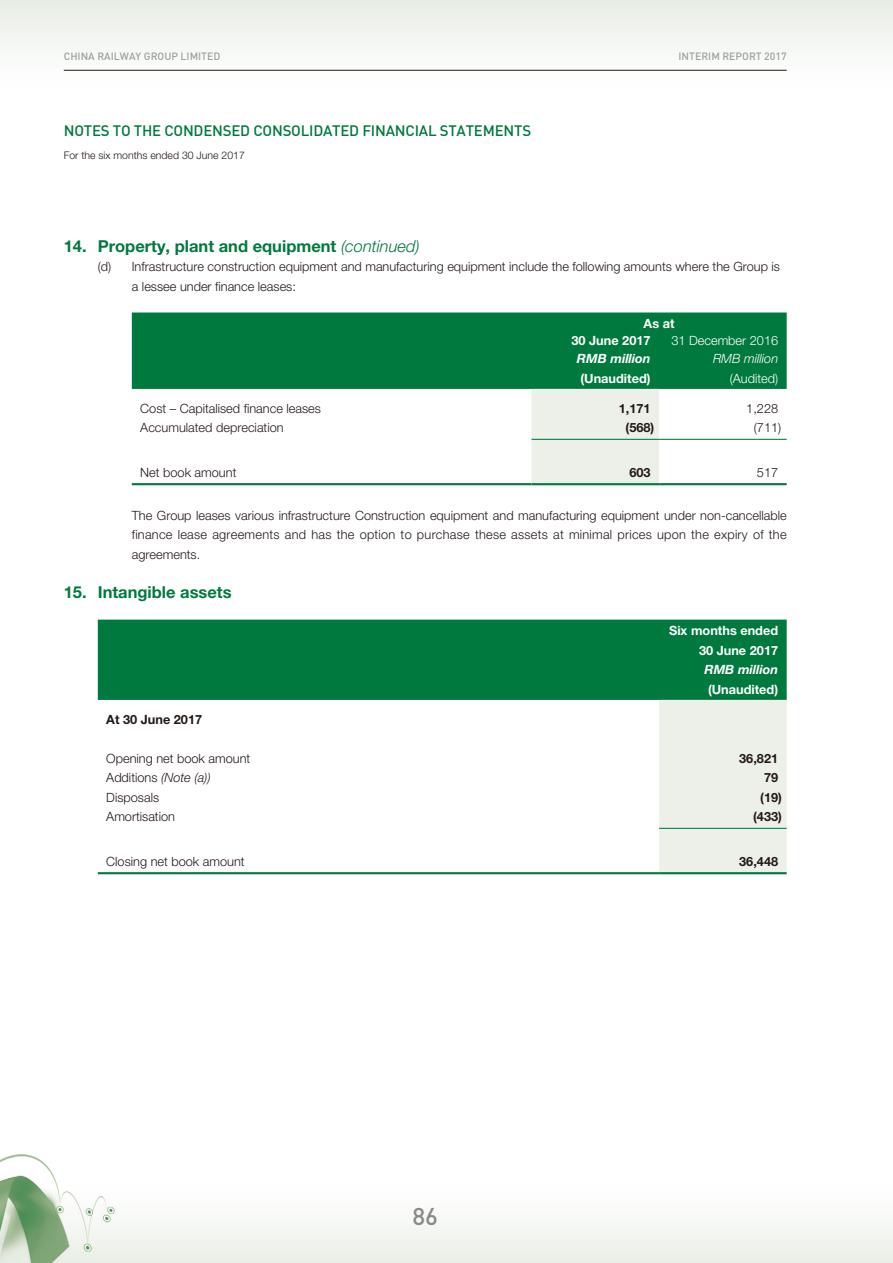
<style>
.page{position:relative;width:893px;height:1263px;background:#fff}
.page>*{position:absolute;margin:0;border:0;box-sizing:border-box;transform-origin:0 0}
.t1{font:500 24px "DIN";color:#898989}
.t2{font:700 16.5px "Helvetica Neue LT Std";color:#00793e}
.t3{font:500 15px "DIN";letter-spacing:-.015em;color:#00793e}
.t4{font:300 12.75px/19.5px "Helvetica Neue LT Std";color:#231916}
.t5{font:700 12.75px/19.5px "Helvetica Neue LT Std";color:#fff}
.t6{font:700 12.75px "Helvetica Neue LT Std";color:#231916}
.t7{font:300 12.75px "Helvetica Neue LT Std";color:#fff}
.t8{font:italic 700 12.75px "Helvetica Neue LT Std";color:#fff}
.t9{font:italic 300 12.75px "Helvetica Neue LT Std";color:#fff}
.t10{font:500 10.5px "DIN";color:#9f9fa0}
.t11{font:300 10.5px "Helvetica Neue LT Std";color:#231916}
.s1{font-weight:300;font-style:italic}
.s2{font-style:italic}
</style>
<div class="page">
<img style="left:0;top:0;width:893px;height:1263px">
<hr style="left:64px;top:70px;width:723px;height:1px;background:#231916">
<div style="left:132px;top:312px;width:655px;height:77px;background:#00793e"></div>
<div style="left:531px;top:389px;width:128px;height:94px;background:#edf0e9"></div>
<hr style="left:531px;top:439px;width:128px;height:1px;background:#00793e">
<hr style="left:659px;top:439px;width:128px;height:1px;background:#00793e">
<hr style="left:132px;top:483px;width:399px;height:2px;background:#00793e">
<hr style="left:531px;top:483px;width:128px;height:2px;background:#00793e">
<hr style="left:659px;top:483px;width:128px;height:2px;background:#00793e">
<div style="left:98px;top:620px;width:689px;height:80px;background:#00793e"></div>
<div style="left:659px;top:700px;width:128px;height:172px;background:#edf0e9"></div>
<hr style="left:659px;top:828px;width:128px;height:1px;background:#00793e">
<hr style="left:98px;top:872px;width:561px;height:2px;background:#00793e">
<hr style="left:659px;top:872px;width:128px;height:2px;background:#00793e">
<p class="t10" style="left:64px;top:52px;width:158px">CHINA RAILWAY GROUP LIMITED</p>
<p class="t10" style="left:678px;top:52px;width:110px">INTERIM REPORT 2017</p>
<p class="t3" style="left:64px;top:125px;width:469px">NOTES TO THE CONDENSED CONSOLIDATED FINANCIAL STATEMENTS</p>
<p class="t11" style="left:64px;top:150px;width:183px">For the six months ended 30 June 2017</p>
<p class="t2" style="left:64px;top:240px;width:358px">14. Property, plant and equipment <span class="s1">(continued)</span></p>
<p class="t4" style="left:132px;top:257px;width:650px;text-indent:-34px">(d) Infrastructure construction equipment and manufacturing equipment include the following amounts where the Group is a lessee under finance leases:</p>
<p class="t5" style="left:571px;top:316px;width:105px;line-height:17.5px;text-indent:72px">As at<br>30 June 2017</p>
<p class="t7" style="left:671px;top:334px;width:108px">31 December 2016</p>
<p class="t8" style="left:577px;top:354px;width:75px">RMB million</p>
<p class="t9" style="left:713px;top:354px;width:67px">RMB million</p>
<p class="t5" style="left:580px;top:370px;width:72px">(Unaudited)</p>
<p class="t7" style="left:730px;top:371px;width:50px">(Audited)</p>
<p class="t4" style="left:140px;top:398px;width:182px">Cost – Capitalised finance leases</p>
<p class="t6" style="left:619px;top:404px;width:33px">1,171</p>
<p class="t4" style="left:746px;top:398px;width:33px">1,228</p>
<p class="t4" style="left:140px;top:418px;width:145px">Accumulated depreciation</p>
<p class="t6" style="left:626px;top:423px;width:30px">(568)</p>
<p class="t4" style="left:754px;top:418px;width:29px">(711)</p>
<p class="t4" style="left:140px;top:462px;width:98px">Net book amount</p>
<p class="t6" style="left:629px;top:468px;width:23px">603</p>
<p class="t4" style="left:757px;top:462px;width:23px">517</p>
<p class="t4" style="left:132px;top:506px;width:656px;text-align:justify">The Group leases various infrastructure Construction equipment and manufacturing equipment under non-cancellable finance lease agreements and has the option to purchase these assets at minimal prices upon the expiry of the agreements.</p>
<p class="t2" style="left:64px;top:586px;width:169px">15. Intangible assets</p>
<p class="t5" style="left:669px;top:622px;width:111px;text-align:right">Six months ended<br>30 June 2017<br><span class="s2">RMB million </span>(Unaudited)</p>
<p class="t6" style="left:106px;top:714px;width:97px">At 30 June 2017</p>
<p class="t4" style="left:106px;top:748px;width:146px">Opening net book amount</p>
<p class="t6" style="left:739px;top:753px;width:40px">36,821</p>
<p class="t4" style="left:106px;top:768px;width:106px">Additions <span class="s2">(Note (a))</span></p>
<p class="t6" style="left:764px;top:773px;width:16px">79</p>
<p class="t4" style="left:106px;top:787px;width:54px">Disposals</p>
<p class="t6" style="left:760px;top:792px;width:23px">(19)</p>
<p class="t4" style="left:106px;top:807px;width:70px">Amortisation</p>
<p class="t6" style="left:753px;top:812px;width:30px">(433)</p>
<p class="t4" style="left:106px;top:851px;width:140px">Closing net book amount</p>
<p class="t6" style="left:739px;top:857px;width:40px">36,448</p>
<p class="t1" style="left:412px;top:1207px;width:27px">86</p>
</div>
